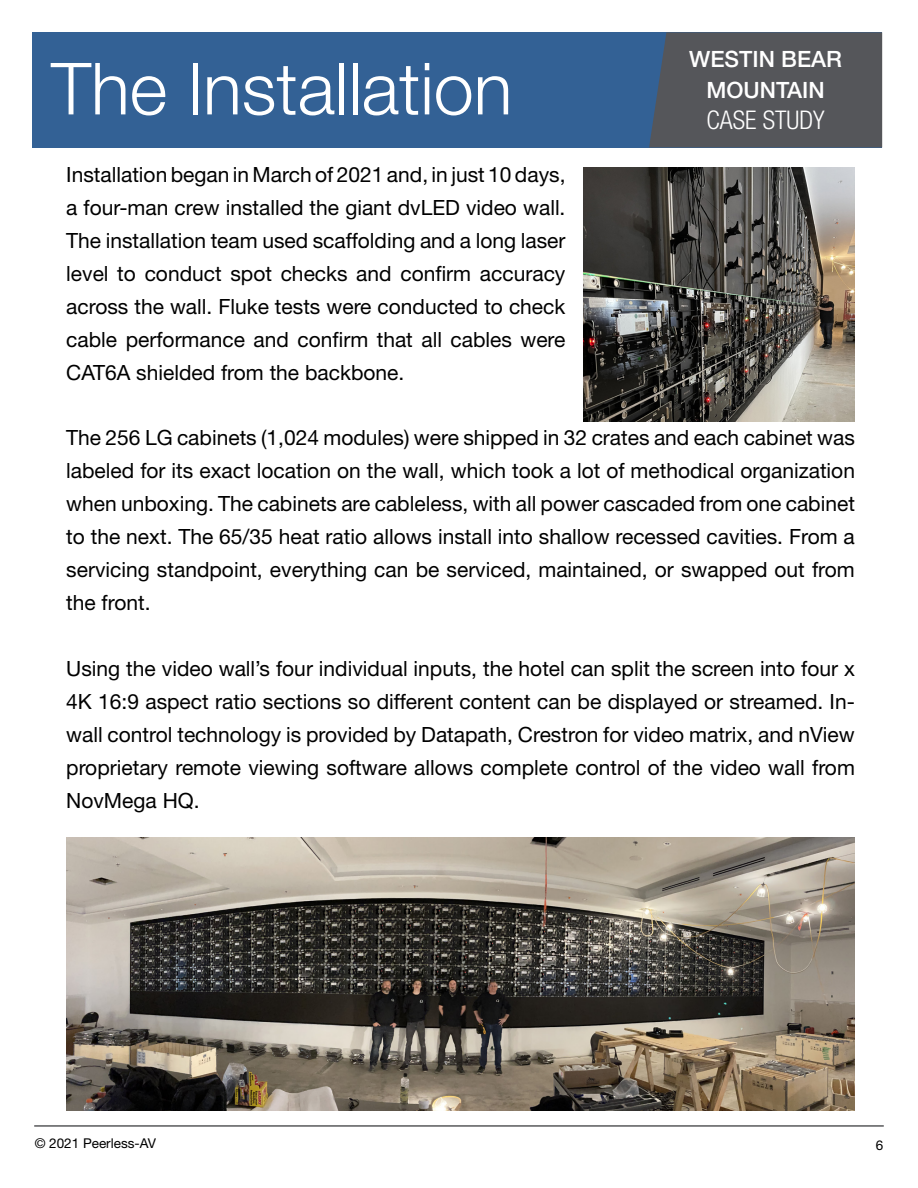
<style>
.page{position:relative;width:918px;height:1188px;background:#fff}
.page>*{position:absolute;margin:0;border:0;box-sizing:border-box;transform-origin:0 0}
.t1{font:300 72px "Helvetica Neue LT Std";color:#fff}
.t2{font:300 condensed 25.8px "Helvetica Neue LT Std";color:#fff}
.t3{font:500 22.5px/30.6px "Helvetica Neue LT Std";color:#fff;text-align:center}
.t4{font:21px/33px "Helvetica Neue LT Std";color:#000;text-align:justify}
.t5{font:13.5px "Helvetica Neue LT Std";color:#000}
</style>
<div class="page">
<div style="left:33px;top:32px;width:849px;height:115px;background:#336195"></div>
<div style="left:649px;top:32px;width:233px;height:115px;background:#55565a"></div>
<hr style="left:34px;top:1125px;width:850px;height:2px;background:#58595b">
<img style="left:583px;top:167px;width:272px;height:254px">
<img style="left:66px;top:838px;width:789px;height:273px">
<h1 class="t1" style="left:51px;top:45px;width:463px">The Installation</h1>
<p class="t4" style="left:66px;top:158px;width:501px">Installation began in March of 2021 and, in just 10 days, a four-man crew installed the giant dvLED video wall.<br>The installation team used scaffolding and a long laser level to conduct spot checks and confirm accuracy across the wall. Fluke tests were conducted to check cable performance and confirm that all cables were CAT6A shielded from the backbone.</p>
<p class="t3" style="left:689px;top:44px;width:154px">WESTIN BEAR<br>MOUNTAIN</p>
<p class="t2" style="left:707px;top:105px;width:120px">CASE STUDY</p>
<p class="t4" style="left:66px;top:421px;width:790px">The 256 LG cabinets (1,024 modules) were shipped in 32 crates and each cabinet was labeled for its exact location on the wall, which took a lot of methodical organization when unboxing. The cabinets are cableless, with all power cascaded from one cabinet to the next. The 65/35 heat ratio allows install into shallow recessed cavities. From a servicing standpoint, everything can be serviced, maintained, or swapped out from the front.</p>
<p class="t4" style="left:66px;top:652px;width:790px">Using the video wall’s four individual inputs, the hotel can split the screen into four x 4K 16:9 aspect ratio sections so different content can be displayed or streamed. In&shy;wall control technology is provided by Datapath, Crestron for video matrix, and nView proprietary remote viewing software allows complete control of the video wall from NovMega HQ.</p>
<p class="t5" style="left:35px;top:1135px;width:123px">© 2021 Peerless-AV</p>
<p class="t5" style="left:876px;top:1137px;width:9px">6</p>
</div>
